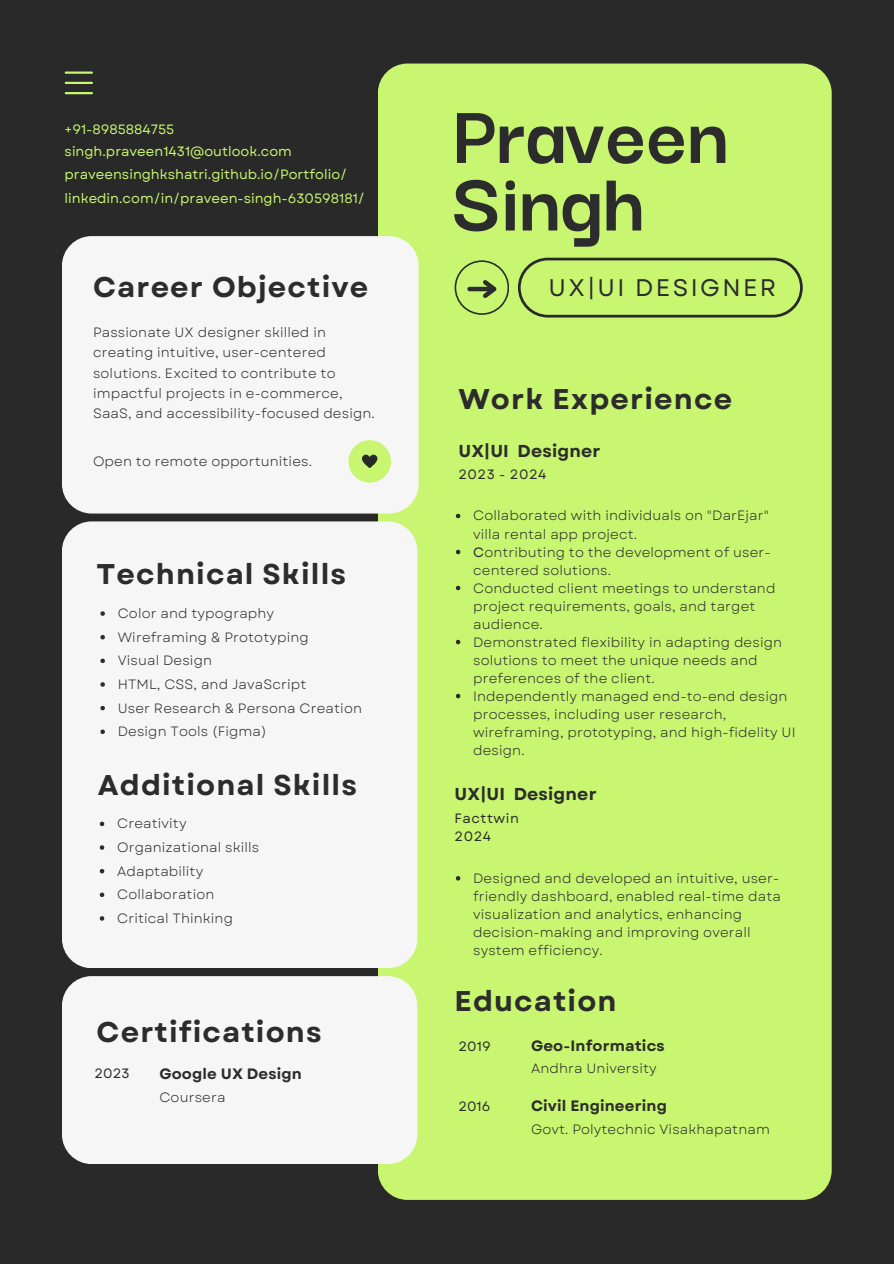
<style>
.page{position:relative;width:894px;height:1264px;background:#fff}
.page>*{position:absolute;margin:0;border:0;box-sizing:border-box;transform-origin:0 0}
.t1{font:700 88.5px/67.5px "Darker Grotesque";color:#2c2c2c}
.t2{font:700 28.5px "Garet";letter-spacing:.04em;color:#2c2c2c}
.t3{font:24px "Garet";letter-spacing:.1em;color:#2c2c2c}
.t4{font:700 17.25px "Garet";letter-spacing:.01em;color:#2c2c2c}
.t5{font:700 15px "Garet";letter-spacing:.01em;color:#2c2c2c}
.t6{font:13.5px/18px "Garet";letter-spacing:.01em;color:#2c2c2c}
.t7{font:13.5px "Garet";color:#c8f670}
.t8{font:13.5px "Garet";letter-spacing:.04em;color:#2c2c2c}
.s1{font-style:inherit}
</style>
<div class="page">
<div style="left:0;top:0;width:893px;height:1263px;background:#292929"></div>
<div style="left:378px;top:64px;width:453px;height:1135px;background:#c8f670;border-radius:30px"></div>
<hr style="left:66px;top:71px;width:26px;height:3px;background:#c8f670">
<hr style="left:66px;top:82px;width:26px;height:2px;background:#c8f670">
<hr style="left:66px;top:92px;width:26px;height:2px;background:#c8f670">
<svg style="left:454px;top:260px;width:55px;height:55px"></svg>
<svg style="left:518px;top:258px;width:284px;height:59px"></svg>
<div style="left:62px;top:236px;width:356px;height:277px;background:#f6f6f6;border-radius:30px"></div>
<div style="left:62px;top:521px;width:355px;height:447px;background:#f6f6f6;border-radius:30px"></div>
<div style="left:62px;top:976px;width:355px;height:187px;background:#f6f6f6;border-radius:30px"></div>
<div style="left:348px;top:440px;width:43px;height:42px;background:#c8f670;border-radius:50%"></div>
<svg style="left:362px;top:454px;width:15px;height:14px"></svg>
<svg style="left:100px;top:611px;width:5px;height:5px"></svg>
<svg style="left:100px;top:635px;width:5px;height:4px"></svg>
<svg style="left:100px;top:658px;width:5px;height:5px"></svg>
<svg style="left:100px;top:682px;width:5px;height:4px"></svg>
<svg style="left:100px;top:706px;width:5px;height:4px"></svg>
<svg style="left:100px;top:729px;width:5px;height:5px"></svg>
<svg style="left:100px;top:821px;width:4px;height:5px"></svg>
<svg style="left:100px;top:845px;width:4px;height:4px"></svg>
<svg style="left:100px;top:869px;width:4px;height:4px"></svg>
<svg style="left:100px;top:892px;width:4px;height:5px"></svg>
<svg style="left:100px;top:916px;width:4px;height:4px"></svg>
<svg style="left:455px;top:513px;width:5px;height:5px"></svg>
<svg style="left:455px;top:549px;width:5px;height:5px"></svg>
<svg style="left:455px;top:585px;width:5px;height:5px"></svg>
<svg style="left:455px;top:639px;width:5px;height:5px"></svg>
<svg style="left:455px;top:693px;width:5px;height:5px"></svg>
<svg style="left:455px;top:876px;width:5px;height:4px"></svg>
<h6 class="t7" style="left:65px;top:120px;width:111px">+91-8985884755</h6>
<p class="t7" style="left:65px;top:142px;width:229px">singh.praveen1431@outlook.com</p>
<p class="t7" style="left:65px;top:188px;width:302px">linkedin.com/in/praveen-singh-630598181/</p>
<p class="t7" style="left:65px;top:164px;width:284px">praveensinghkshatri.github.io/Portfolio/</p>
<p class="t2" style="left:93px;top:267px;width:277px">Career Objective</p>
<p class="t6" style="left:93px;top:322px;width:283px;line-height:20.2px">Passionate UX designer skilled in creating intuitive, user-centered solutions. Excited to contribute to impactful projects in e-commerce, SaaS, and accessibility-focused design.</p>
<p class="t6" style="left:93px;top:452px;width:220px">Open to remote opportunities.</p>
<h6 class="t2" style="left:96px;top:553px;width:251px">Technical Skills</h6>
<h1 class="t6" style="left:118px;top:604px;width:158px">Color and typography</h1>
<p class="t6" style="left:118px;top:628px;width:192px">Wireframing &amp; Prototyping</p>
<p class="t6" style="left:118px;top:651px;width:96px">Visual Design</p>
<h3 class="t6" style="left:118px;top:675px;width:190px">HTML, CSS, and JavaScript</h3>
<h2 class="t6" style="left:118px;top:699px;width:246px">User Research &amp; Persona Creation</h2>
<h4 class="t6" style="left:118px;top:722px;width:150px">Design Tools (Figma)</h4>
<h4 class="t2" style="left:98px;top:764px;width:260px">Additional Skills</h4>
<p class="t6" style="left:117px;top:814px;width:71px">Creativity</p>
<p class="t6" style="left:117px;top:838px;width:144px">Organizational skills</p>
<p class="t6" style="left:117px;top:862px;width:88px">Adaptability</p>
<p class="t6" style="left:117px;top:885px;width:99px">Collaboration</p>
<p class="t6" style="left:117px;top:909px;width:117px">Critical Thinking</p>
<p class="t2" style="left:96px;top:1011px;width:226px">Certifications</p>
<h5 class="t8" style="left:95px;top:1063px;width:36px">2023</h5>
<p class="t5" style="left:159px;top:1062px;width:144px">Google UX Design</p>
<h2 class="t6" style="left:159px;top:1088px;width:68px">Coursera</h2>
<h6 class="t1" style="left:452px;top:95px;width:278px">Praveen<br>Singh</h6>
<p class="t3" style="left:548px;top:271px;width:229px">UX|UI DESIGNER</p>
<h6 class="t2" style="left:458px;top:378px;width:275px">Work Experience</h6>
<p class="t4" style="left:458px;top:439px;width:143px">UX|UI Designer</p>
<h5 class="t8" style="left:458px;top:465px;width:89px">2023 - 2024</h5>
<h6 class="t6" style="left:473px;top:507px;width:297px">Collaborated with individuals on "DarEjar" villa rental app project.</h6>
<p class="t6" style="left:473px;top:543px;width:299px"><span class="s1">C</span>ontributing to the development of user&shy;centered solutions.</p>
<p class="t6" style="left:473px;top:579px;width:304px">Conducted client meetings to understand project requirements, goals, and target audience.</p>
<p class="t6" style="left:473px;top:633px;width:310px">Demonstrated flexibility in adapting design solutions to meet the unique needs and preferences of the client.</p>
<h6 class="t6" style="left:473px;top:687px;width:324px">Independently managed end-to-end design processes, including user research, wireframing, prototyping, and high-fidelity UI design.</h6>
<p class="t4" style="left:454px;top:782px;width:143px">UX|UI Designer</p>
<h2 class="t8" style="left:454px;top:808px;width:66px">Facttwin</h2>
<p class="t8" style="left:454px;top:826px;width:38px">2024</p>
<p class="t6" style="left:473px;top:869px;width:309px">Designed and developed an intuitive, user&shy;friendly dashboard, enabled real-time data visualization and analytics, enhancing decision-making and improving overall system efficiency.</p>
<p class="t2" style="left:454px;top:980px;width:163px">Education</p>
<h2 class="t8" style="left:458px;top:1036px;width:33px">2019</h2>
<p class="t8" style="left:458px;top:1096px;width:33px">2016</p>
<p class="t5" style="left:531px;top:1035px;width:135px">Geo-Informatics</p>
<h6 class="t6" style="left:531px;top:1059px;width:127px">Andhra University</h6>
<p class="t5" style="left:531px;top:1094px;width:137px">Civil Engineering</p>
<h2 class="t6" style="left:531px;top:1120px;width:240px">Govt. Polytechnic Visakhapatnam</h2>
</div>
